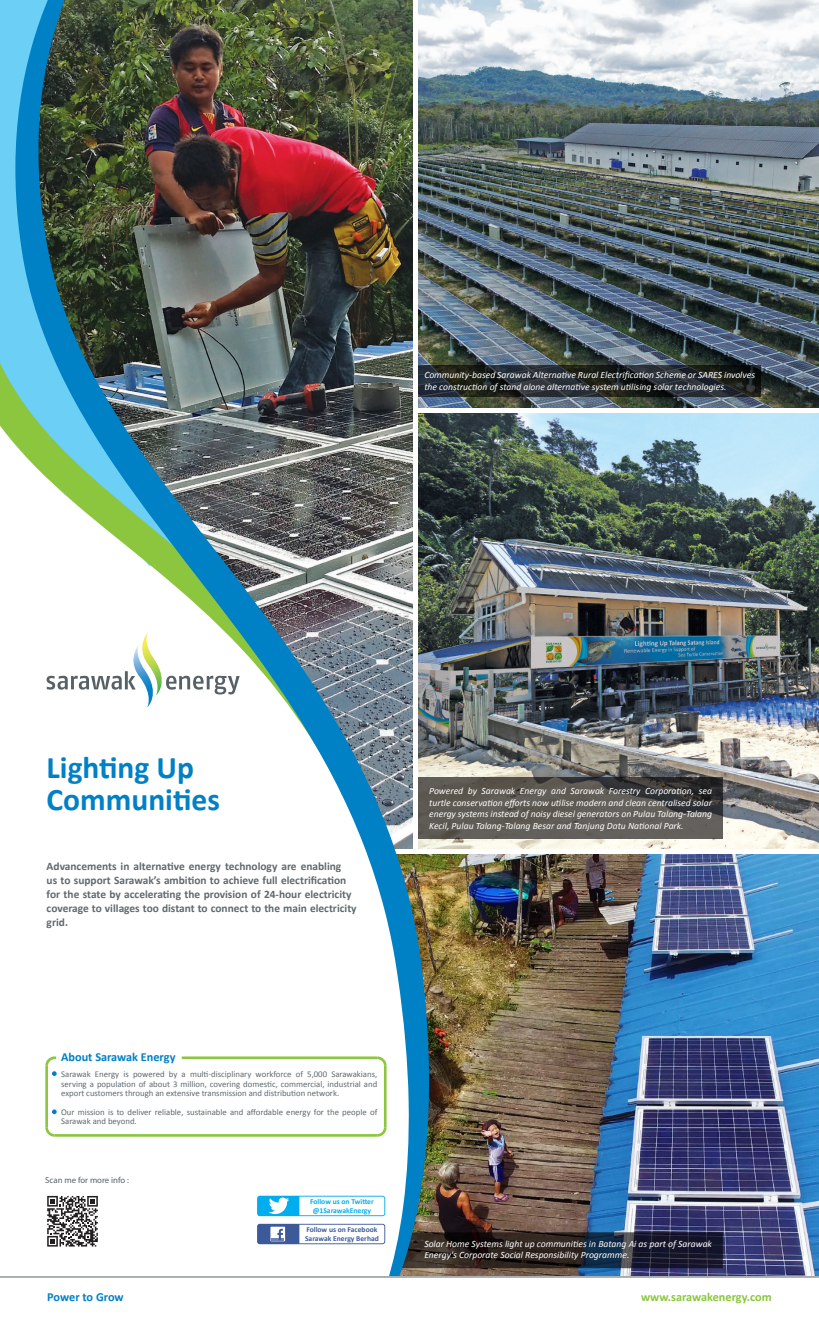
<style>
.page{position:relative;width:819px;height:1340px;background:#fff}
.page>*{position:absolute;margin:0;border:0;box-sizing:border-box;transform-origin:0 0}
.t1{font:700 31.5px/31.5px "Calibri";color:#0080c5}
.t2{font:700 12.25px "Calibri";color:#0080c5}
.t3{font:700 12.25px "Calibri";color:#8bc63e}
.t4{font:700 11.38px/14px "Calibri";color:#5f696f}
.t5{font:italic 9.62px/11.4px "Calibri";color:#fff}
.t6{font:8.75px/9.6px "Calibri";color:#5f696f;text-align:justify}
.t7{font:8.75px "Myriad Pro";color:#576065}
.t8{font:700 7.52px/8.6px "Calibri";color:#3c5a9a}
.t9{font:700 7.52px/8.6px "Calibri";color:#00aeef;text-align:center}
</style>
<div class="page">
<img style="left:429px;top:0;width:390px;height:407px">
<img style="left:456px;top:413px;width:363px;height:435px">
<img style="left:456px;top:854px;width:363px;height:422px">
<svg style="left:456px;top:777px;width:266px;height:62px;background:#55524e"></svg>
<svg style="left:456px;top:365px;width:305px;height:32px;background:#212526"></svg>
<svg style="left:456px;top:1232px;width:266px;height:36px;background:#212029"></svg>
<img style="left:429px;top:212px;width:27px;height:1064px">
<div style="left:0;top:0;width:15px;height:231px;background:#6bcff6"></div>
<svg style="left:0;top:231px;width:15px;height:214px;background:#7acec4"></svg>
<img style="left:15px;top:0;width:414px;height:1276px">
<svg style="left:47px;top:1195px;width:51px;height:51px"></svg>
<svg style="left:47px;top:631px;width:192px;height:76px"></svg>
<hr style="left:0;top:1276px;width:819px;height:1px;background:#576065">
<svg style="left:52px;top:1109px;width:5px;height:5px"></svg>
<svg style="left:44px;top:1055px;width:15px;height:20px"></svg>
<svg style="left:44px;top:1124px;width:13px;height:13px"></svg>
<hr style="left:45px;top:1065px;width:3px;height:62px;background:#8bc63e">
<svg style="left:375px;top:1055px;width:13px;height:13px"></svg>
<hr style="left:182px;top:1056px;width:195px;height:3px;background:#8bc63e">
<svg style="left:375px;top:1124px;width:13px;height:13px"></svg>
<hr style="left:55px;top:1134px;width:322px;height:2px;background:#8bc63e">
<hr style="left:384px;top:1065px;width:2px;height:62px;background:#8bc63e">
<svg style="left:257px;top:1195px;width:128px;height:21px"></svg>
<svg style="left:257px;top:1223px;width:128px;height:21px"></svg>
<p class="t5" style="left:424px;top:369px;width:332px">Community-based Sarawak Alternative Rural Electrification Scheme or SARES involves the construction of stand alone alternative system utilising solar technologies.</p>
<h1 class="t1" style="left:47px;top:752px;width:175px">Lighting Up<br>Communities</h1>
<p class="t4" style="left:47px;top:858px;width:311px">Advancements in alternative energy technology are enabling<br>us to support Sarawak’s ambition to achieve full electrification for the state by accelerating the provision of 24-hour electricity coverage to villages too distant to connect to the main electricity grid.</p>
<p class="t5" style="left:429px;top:785px;width:284px;text-align:justify">Powered by Sarawak Energy and Sarawak Forestry Corporation, sea turtle conservation efforts now utilise modern and clean centralised solar energy systems instead of noisy diesel generators on Pulau Talang-Talang Kecil, Pulau Talang-Talang Besar and Tanjung Datu National Park.</p>
<p class="t2" style="left:61px;top:1048px;width:116px">About Sarawak Energy</p>
<p class="t6" style="left:61px;top:1069px;width:318px">Sarawak Energy is powered by a multi-disciplinary workforce of 5,000 Sarawakians, serving a population of about 3 million, covering domestic, commercial, industrial and export customers through an extensive transmission and distribution network.</p>
<p class="t6" style="left:61px;top:1106px;width:318px">Our mission is to deliver reliable, sustainable and affordable energy for the people of<br>Sarawak and beyond.</p>
<p class="t7" style="left:45px;top:1174px;width:85px">Scan me for more info :</p>
<p class="t9" style="left:310px;top:1197px;width:65px">Follow us on Twitter @1SarawakEnergy</p>
<p class="t8" style="left:305px;top:1225px;width:75px">Follow us on Facebook<br>Sarawak Energy Berhad</p>
<p class="t5" style="left:424px;top:1237px;width:289px">Solar Home Systems light up communities in Batang Ai as part of Sarawak<br>Energy's Corporate Social Responsibility Programme.</p>
<p class="t2" style="left:47px;top:1289px;width:78px">Power to Grow</p>
<p class="t3" style="left:641px;top:1289px;width:132px">www.sarawakenergy.com</p>
</div>
